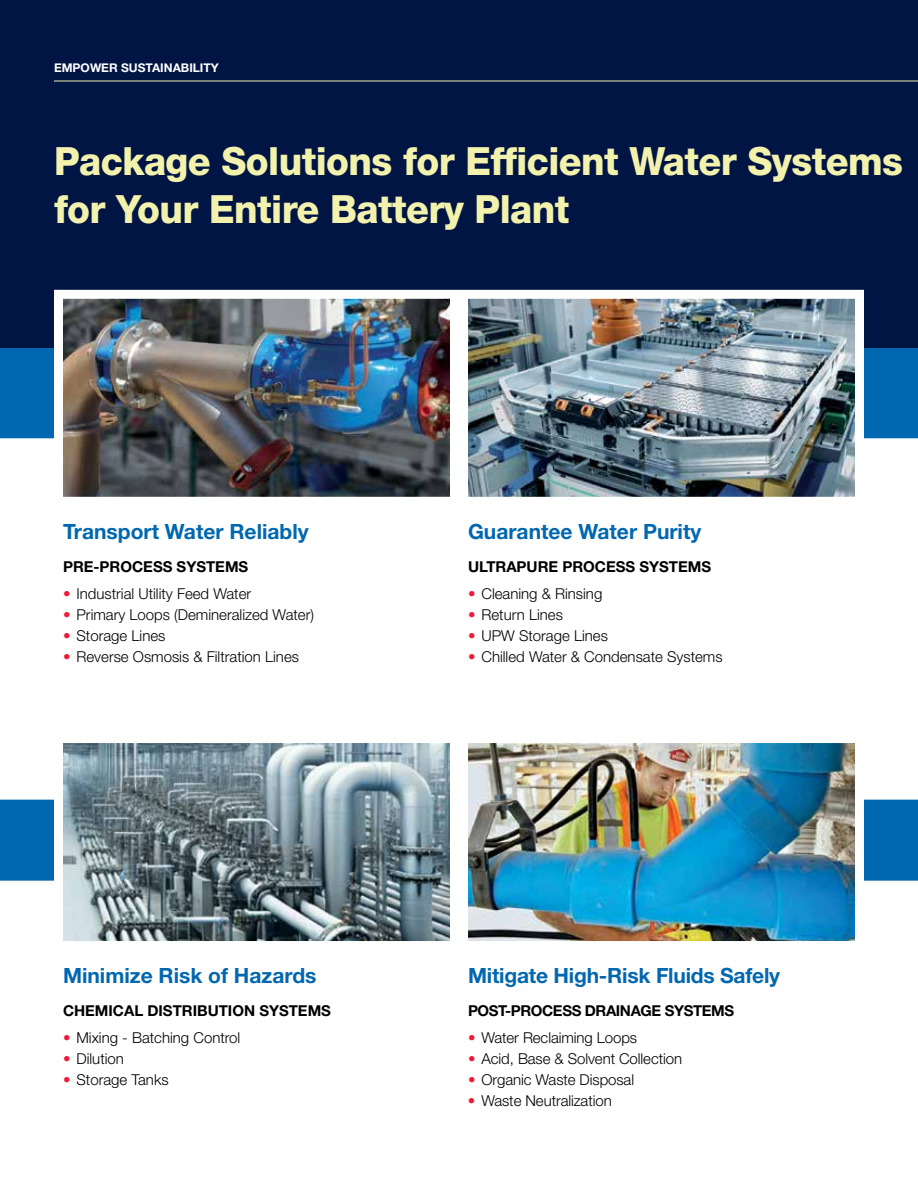
<style>
.page{position:relative;width:918px;height:1188px;background:#fff}
.page>*{position:absolute;margin:0;border:0;box-sizing:border-box;transform-origin:0 0}
.t1{font:800 39px/48px "Helvetica Neue LT Std";letter-spacing:-.015em;color:#f3f2ad;scale:.96 1}
.t2{font:700 21px "Helvetica Neue LT Std";color:#0067b0}
.t3{font:300 15px "Helvetica Neue LT Std";color:#000}
.t4{font:700 15px "Helvetica Neue LT Std";color:#000}
.t5{font:700 15px "Helvetica Neue LT Std";letter-spacing:-.025em;color:#000}
.t6{font:700 12px "Helvetica Neue LT Std";color:#fff}
.s1{color:#ed1b35}
</style>
<div class="page">
<div style="left:0;top:347px;width:918px;height:91px;background:#0067b0"></div>
<div style="left:0;top:0;width:918px;height:347px;background:#001544"></div>
<svg style="left:0;top:800px;width:918px;height:81px"></svg>
<img style="left:64px;top:300px;width:385px;height:196px">
<img style="left:64px;top:744px;width:385px;height:196px">
<img style="left:469px;top:744px;width:385px;height:196px">
<img style="left:469px;top:300px;width:385px;height:196px">
<div style="left:54px;top:290px;width:405px;height:216px;border:9px solid #fff"></div>
<div style="left:459px;top:290px;width:405px;height:216px;border:9px solid #fff"></div>
<hr style="left:54px;top:81px;width:864px;height:1px;background:#f3f2ad">
<p class="t6" style="left:54px;top:60px;width:166px">EMPOWER SUSTAINABILITY</p>
<h1 class="t1" style="left:54px;top:137px;width:886px">Package Solutions for Efficient Water Systems for Your Entire Battery Plant</h1>
<h2 class="t2" style="left:63px;top:518px;width:247px">Transport Water Reliably</h2>
<p class="t4" style="left:63px;top:557px;width:187px">PRE-PROCESS SYSTEMS</p>
<p class="t3" style="left:63px;top:584px;width:190px"><span class="s1">•</span> Industrial Utility Feed Water</p>
<p class="t3" style="left:63px;top:605px;width:253px"><span class="s1">•</span> Primary Loops (Demineralized Water)</p>
<p class="t3" style="left:63px;top:626px;width:104px"><span class="s1">•</span> Storage Lines</p>
<p class="t3" style="left:63px;top:647px;width:238px"><span class="s1">•</span> Reverse Osmosis &amp; Filtration Lines</p>
<h2 class="t2" style="left:63px;top:962px;width:255px">Minimize Risk of Hazards</h2>
<p class="t4" style="left:63px;top:1001px;width:270px">CHEMICAL DISTRIBUTION SYSTEMS</p>
<p class="t3" style="left:63px;top:1028px;width:179px"><span class="s1">•</span> Mixing - Batching Control</p>
<p class="t3" style="left:63px;top:1049px;width:62px"><span class="s1">•</span> Dilution</p>
<p class="t3" style="left:63px;top:1070px;width:107px"><span class="s1">•</span> Storage Tanks</p>
<h2 class="t2" style="left:468px;top:518px;width:235px">Guarantee Water Purity</h2>
<p class="t4" style="left:468px;top:557px;width:245px">ULTRAPURE PROCESS SYSTEMS</p>
<p class="t3" style="left:468px;top:584px;width:136px"><span class="s1">•</span> Cleaning &amp; Rinsing</p>
<p class="t3" style="left:468px;top:605px;width:96px"><span class="s1">•</span> Return Lines</p>
<p class="t3" style="left:468px;top:626px;width:141px"><span class="s1">•</span> UPW Storage Lines</p>
<p class="t3" style="left:468px;top:647px;width:256px"><span class="s1">•</span> Chilled Water &amp; Condensate Systems</p>
<h2 class="t2" style="left:468px;top:962px;width:314px">Mitigate High-Risk Fluids Safely</h2>
<p class="t5" style="left:468px;top:1001px;width:268px">POST-PROCESS DRAINAGE SYSTEMS</p>
<p class="t3" style="left:468px;top:1028px;width:171px"><span class="s1">•</span> Water Reclaiming Loops</p>
<p class="t3" style="left:468px;top:1049px;width:216px"><span class="s1">•</span> Acid, Base &amp; Solvent Collection</p>
<p class="t3" style="left:468px;top:1070px;width:168px"><span class="s1">•</span> Organic Waste Disposal</p>
<p class="t3" style="left:468px;top:1091px;width:145px"><span class="s1">•</span> Waste Neutralization</p>
</div>
